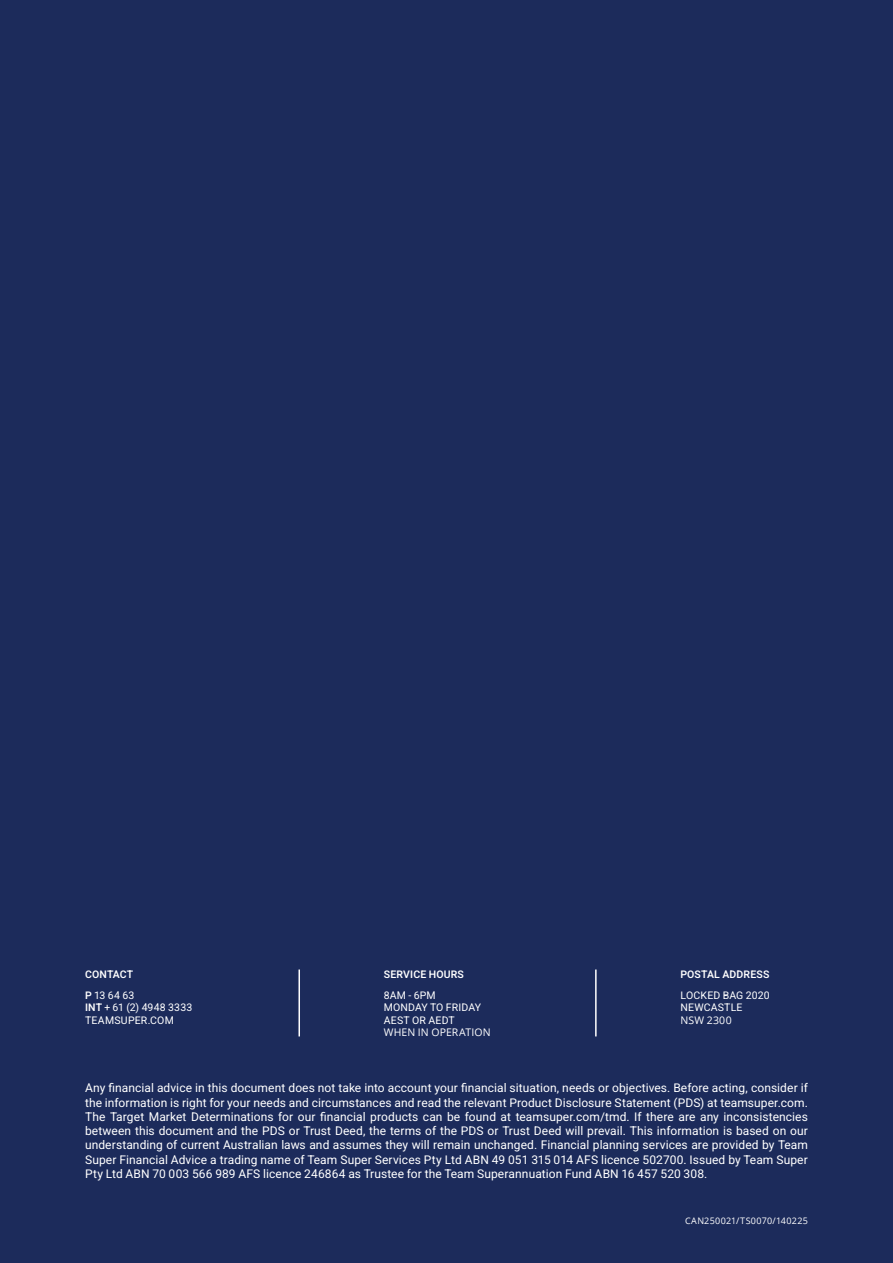
<style>
.page{position:relative;width:893px;height:1263px;background:#1c2b5b}
.page>*{position:absolute;margin:0;border:0;box-sizing:border-box;transform-origin:0 0}
.t1{font:12px/14.2px "Heebo";letter-spacing:.005em;color:#fff;text-align:justify}
.t2{font:10.5px/12.6px "Heebo";letter-spacing:.015em;color:#fff}
.t3{font:600 10.5px/21.1px "Heebo";letter-spacing:.015em;color:#fff}
.t4{font:10.5px "Open Sans";letter-spacing:.015em;color:#fff}
.t5{font:9px "Open Sans";letter-spacing:.035em;color:#fff}
.s1{font-weight:400}
.s2{font-weight:600}
</style>
<div class="page">
<hr style="left:595px;top:969px;width:2px;height:67px;background:#fff">
<hr style="left:298px;top:969px;width:2px;height:67px;background:#fff">
<p class="t3" style="left:85px;top:964px;width:51px">CONTACT<br>P <span class="s1">13 64 63</span></p>
<p class="t2" style="left:85px;top:1001px;width:109px"><span class="s2">INT</span> + 61 (2) 4948 3333<br>TEAMSUPER.COM</p>
<p class="t3" style="left:384px;top:964px;width:82px">SERVICE HOURS</p>
<p class="t2" style="left:384px;top:989px;width:99px">8AM - 6PM<br>MONDAY TO FRIDAY<br>AEST OR AEDT</p>
<p class="t4" style="left:384px;top:1025px;width:108px">WHEN IN OPERATION</p>
<p class="t3" style="left:680px;top:964px;width:91px">POSTAL ADDRESS</p>
<p class="t2" style="left:680px;top:989px;width:91px">LOCKED BAG 2020<br>NEWCASTLE</p>
<p class="t4" style="left:680px;top:1013px;width:53px">NSW 2300</p>
<p class="t1" style="left:85px;top:1081px;width:724px">Any financial advice in this document does not take into account your financial situation, needs or objectives. Before acting, consider if the information is right for your needs and circumstances and read the relevant Product Disclosure Statement (PDS) at teamsuper.com.<br>The Target Market Determinations for our financial products can be found at teamsuper.com/tmd. If there are any inconsistencies between this document and the PDS or Trust Deed, the terms of the PDS or Trust Deed will prevail. This information is based on our understanding of current Australian laws and assumes they will remain unchanged. Financial planning services are provided by Team Super Financial Advice a trading name of Team Super Services Pty Ltd ABN 49 051 315 014 AFS licence 502700. Issued by Team Super Pty Ltd ABN 70 003 566 989 AFS licence 246864 as Trustee for the Team Superannuation Fund ABN 16 457 520 308.</p>
<p class="t5" style="left:685px;top:1214px;width:124px">CAN250021/TS0070/140225</p>
</div>
